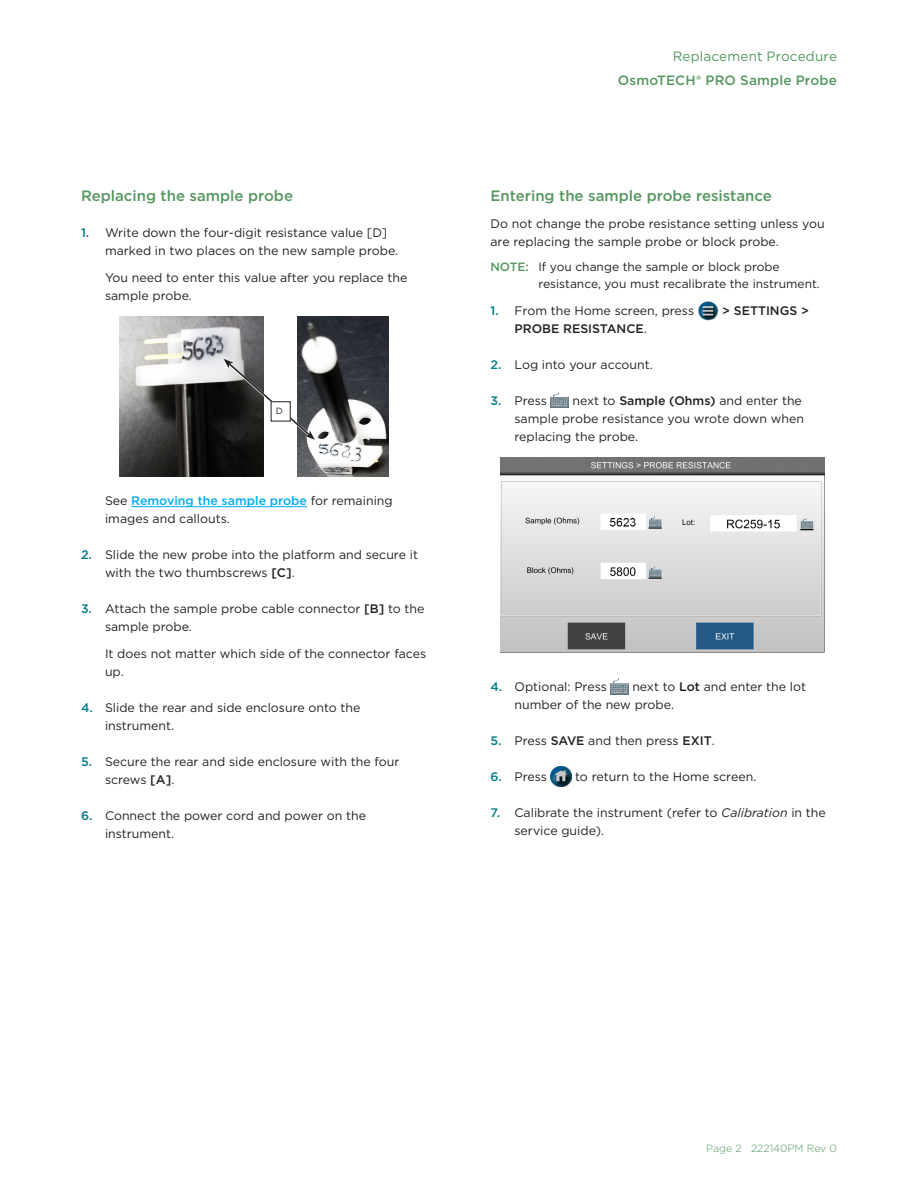
<style>
.page{position:relative;width:918px;height:1188px;background:#fff}
.page>*{position:absolute;margin:0;border:0;box-sizing:border-box;transform-origin:0 0}
._02_Topic_title__un{font:500 15px "Gotham";color:#55975f}
.t1{font:500 13.5px "Gotham";letter-spacing:.015em;color:#55975f}
.t2{font:13.5px "Gotham";letter-spacing:.01em;color:#55975f}
._03_text{font:12.3px/18px "Gotham";color:#231f20}
._03_numbered-L1_cont{font:12.3px/18px "Gotham";color:#231f20}
.t3{font:500 12.3px "Gotham";color:#231f20}
._03_NOTE_text{font:12px/16.5px "Gotham";color:#231f20}
.t4{font:300 10.5px "Gotham";color:#55975f}
._04_callout{font:9px "Gotham";color:#231f20}
.s1{font-weight:500;color:#007c89}
.s2{font-weight:500;color:#00aeef}
.s3{font-weight:500}
.s4{font-weight:500;color:#55975f}
.s5{font-weight:400}
.s6{font-style:italic}
</style>
<div class="page">
<hr style="left:131px;top:506px;width:176px;height:1px;background:#00aeef">
<img style="left:120px;top:316px;width:144px;height:161px">
<img style="left:298px;top:316px;width:91px;height:161px">
<svg style="left:223px;top:358px;width:93px;height:83px"></svg>
<svg style="left:224px;top:359px;width:91px;height:81px"></svg>
<div style="left:271px;top:402px;width:19px;height:19px;background:#fff"></div>
<div style="left:271px;top:401px;width:20px;height:20px;border:1px solid #231f20"></div>
<img style="left:698px;top:301px;width:21px;height:20px">
<img style="left:551px;top:392px;width:18px;height:16px">
<img style="left:500px;top:457px;width:324px;height:196px">
<img style="left:611px;top:679px;width:18px;height:15px">
<img style="left:551px;top:766px;width:20px;height:21px">
<p class="_02_Topic_title__un" style="left:81px;top:186px;width:214px">Replacing the sample probe</p>
<p class="_03_text" style="left:105px;top:223px;width:295px;text-indent:-24px"><span class="s1">1.</span> Write down the four-digit resistance value [D] marked in two places on the new sample probe.</p>
<p class="_03_numbered-L1_cont" style="left:105px;top:268px;width:304px">You need to enter this value after you replace the sample probe.</p>
<p class="_04_callout" style="left:276px;top:405px;width:9px">D</p>
<p class="_03_numbered-L1_cont" style="left:105px;top:492px;width:289px">See <span class="s2">Removing the sample probe</span> for remaining images and callouts.</p>
<p class="_03_text" style="left:105px;top:546px;width:315px;text-indent:-24px"><span class="s1">2.</span> Slide the new probe into the platform and secure it with the two thumbscrews <span class="s3">[C]</span>.</p>
<p class="_03_text" style="left:105px;top:600px;width:321px;text-indent:-24px"><span class="s1">3.</span> Attach the sample probe cable connector <span class="s3">[B]</span> to the sample probe.</p>
<p class="_03_numbered-L1_cont" style="left:105px;top:645px;width:323px">It does not matter which side of the connector faces up.</p>
<p class="_03_text" style="left:105px;top:699px;width:257px;text-indent:-24px"><span class="s1">4.</span> Slide the rear and side enclosure onto the instrument.</p>
<p class="_03_text" style="left:105px;top:753px;width:296px;text-indent:-24px"><span class="s1">5.</span> Secure the rear and side enclosure with the four screws <span class="s3">[A]</span>.</p>
<p class="_03_text" style="left:105px;top:807px;width:263px;text-indent:-24px"><span class="s1">6.</span> Connect the power cord and power on the instrument.</p>
<p class="t2" style="left:673px;top:47px;width:166px">Replacement Procedure</p>
<p class="t1" style="left:618px;top:71px;width:221px">OsmoTECH® PRO Sample Probe</p>
<p class="_02_Topic_title__un" style="left:490px;top:186px;width:283px">Entering the sample probe resistance</p>
<p class="_03_text" style="left:490px;top:214px;width:336px">Do not change the probe resistance setting unless you are replacing the sample probe or block probe.</p>
<p class="_03_NOTE_text" style="left:538px;top:259px;width:283px;text-indent:-48px"><span class="s4">NOTE:</span> If you change the sample or block probe resistance, you must recalibrate the instrument.</p>
<p class="_03_text" style="left:490px;top:301px;width:205px"><span class="s1">1.</span> From the Home screen, press</p>
<p class="t3" style="left:722px;top:303px;width:88px">&gt; SETTINGS &gt;</p>
<p class="t3" style="left:514px;top:321px;width:134px">PROBE RESISTANCE<span class="s5">.</span></p>
<p class="_03_text" style="left:490px;top:355px;width:164px"><span class="s1">2.</span> Log into your account.</p>
<p class="_03_text" style="left:490px;top:391px;width:58px"><span class="s1">3.</span> Press</p>
<p class="_03_text" style="left:514px;top:391px;width:291px;text-indent:58px">next to <span class="s3">Sample (Ohms)</span> and enter the sample probe resistance you wrote down when replacing the probe.</p>
<p class="_03_text" style="left:490px;top:678px;width:118px"><span class="s1">4.</span> Optional: Press</p>
<p class="_03_text" style="left:514px;top:678px;width:293px;text-indent:118px">next to <span class="s3">Lot</span> and enter the lot number of the new probe.</p>
<p class="_03_text" style="left:490px;top:732px;width:226px"><span class="s1">5.</span> Press <span class="s3">SAVE</span> and then press <span class="s3">EXIT</span>.</p>
<p class="_03_text" style="left:490px;top:768px;width:58px"><span class="s1">6.</span> Press</p>
<p class="_03_text" style="left:575px;top:768px;width:183px">to return to the Home screen.</p>
<p class="_03_text" style="left:514px;top:804px;width:313px;text-indent:-24px"><span class="s1">7.</span> Calibrate the instrument (refer to <span class="s6">Calibration</span> in the service guide).</p>
<p class="t4" style="left:706px;top:1141px;width:132px">Page 2 222140PM Rev 0</p>
</div>
